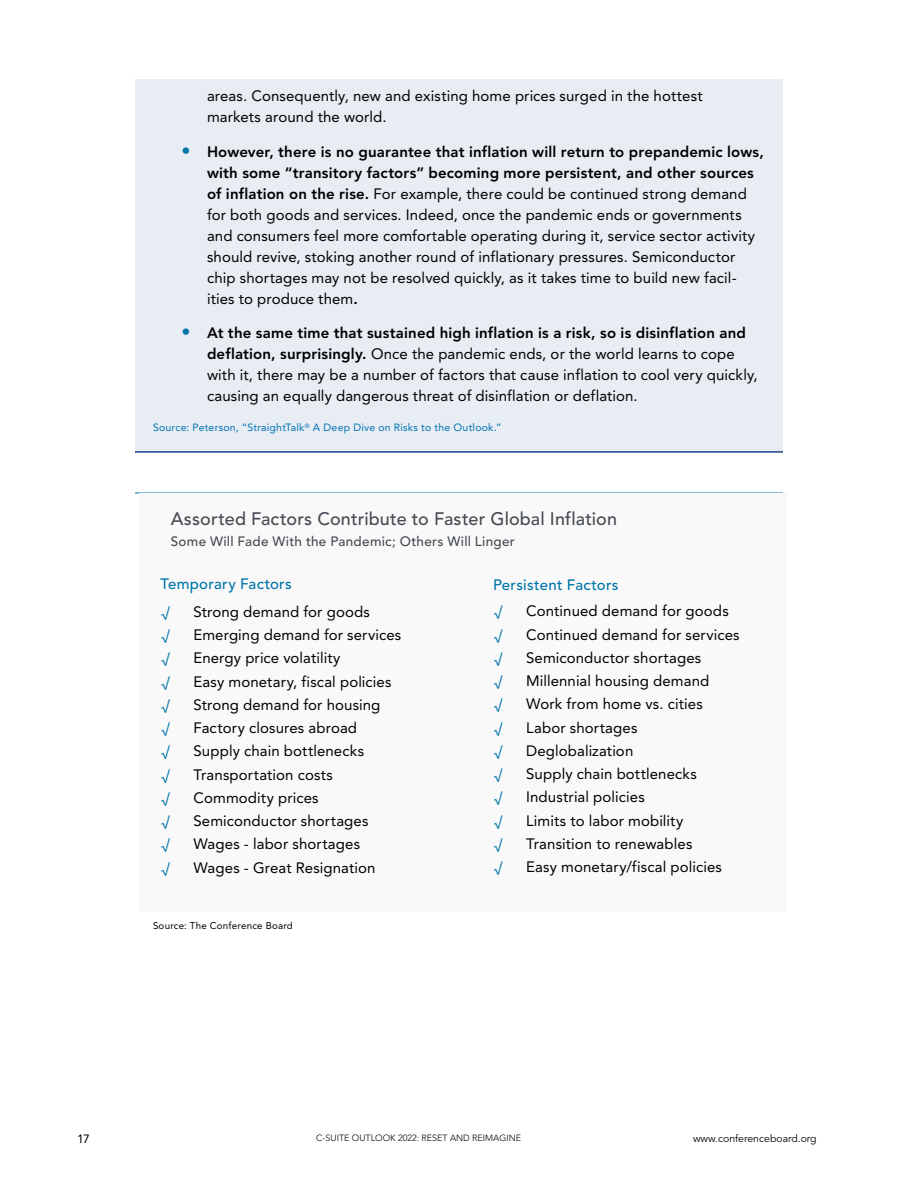
<style>
.page{position:relative;width:918px;height:1188px;background:#fff}
.page>*{position:absolute;margin:0;border:0;box-sizing:border-box;transform-origin:0 0}
.t1{font:500 18px "Avenir LT Pro";letter-spacing:.01em;color:#454b53}
.t2{font:15px/21px "Avenir LT Pro";letter-spacing:.005em;color:#000}
.t3{font:500 15px "Avenir LT Pro";letter-spacing:.015em;color:#0075a9}
.t4{font:15px "Corporate S";color:#0075a9}
.t5{font:500 13.5px "Avenir LT Pro";letter-spacing:.02em;color:#454b53}
.t6{font:12px "Avenir LT Pro";color:#000}
.t7{font:10.5px "Avenir LT Pro";letter-spacing:.02em;color:#0073b5}
.t8{font:10.5px "Avenir LT Pro";color:#000}
.t9{font:9.75px "Avenir LT Pro";letter-spacing:.025em;color:#000}
.t10{font:300 9px "Avenir LT Pro";color:#000}
.s1{font-size:18px;color:#0075a9}
.s2{font-weight:800}
</style>
<div class="page">
<div style="left:135px;top:80px;width:648px;height:58px;background:#e8ecf3"></div>
<div style="left:135px;top:135px;width:648px;height:185px;background:#e8ecf3"></div>
<div style="left:135px;top:316px;width:648px;height:101px;background:#e8ecf3"></div>
<div style="left:135px;top:405px;width:648px;height:47px;background:#e8ecf3"></div>
<hr style="left:135px;top:451px;width:648px;height:2px;background:#1a428a">
<hr style="left:135px;top:493px;width:648px;height:1px;background:#0075a9">
<div style="left:140px;top:493px;width:647px;height:419px;background:#faf9f9"></div>
<p class="t2" style="left:207px;top:86px;width:497px">areas. Consequently, new and existing home prices surged in the hottest markets around the world.</p>
<p class="t2" style="left:207px;top:141px;width:558px;text-indent:-26px"><span class="s1">•</span> <span class="s2">However, there is no guarantee that inflation will return to prepandemic lows, with some “transitory factors” becoming more persistent, and other sources of inflation on the rise.</span> For example, there could be continued strong demand for both goods and services. Indeed, once the pandemic ends or governments and consumers feel more comfortable operating during it, service sector activity should revive, stoking another round of inflationary pressures. Semiconductor chip shortages may not be resolved quickly, as it takes time to build new facil&shy;ities to produce them<span class="s2">.</span></p>
<p class="t2" style="left:207px;top:323px;width:552px;text-indent:-26px"><span class="s1">•</span> <span class="s2">At the same time that sustained high inflation is a risk, so is disinflation and deflation, surprisingly.</span> Once the pandemic ends, or the world learns to cope with it, there may be a number of factors that cause inflation to cool very quickly, causing an equally dangerous threat of disinflation or deflation.</p>
<p class="t7" style="left:153px;top:421px;width:350px">Source: Peterson, “StraightTalk<sup>®</sup> A Deep Dive on Risks to the Outlook.”</p>
<p class="t1" style="left:171px;top:508px;width:448px">Assorted Factors Contribute to Faster Global Inflation</p>
<p class="t5" style="left:171px;top:533px;width:346px">Some Will Fade With the Pandemic; Others Will Linger</p>
<p class="t3" style="left:160px;top:575px;width:133px">Temporary Factors</p>
<p class="t4" style="left:160px;top:603px;width:12px">√</p>
<p class="t2" style="left:194px;top:601px;width:178px">Strong demand for goods</p>
<p class="t4" style="left:160px;top:626px;width:12px">√</p>
<p class="t2" style="left:194px;top:624px;width:209px">Emerging demand for services</p>
<p class="t4" style="left:160px;top:649px;width:12px">√</p>
<p class="t2" style="left:194px;top:648px;width:148px">Energy price volatility</p>
<p class="t4" style="left:160px;top:673px;width:12px">√</p>
<p class="t2" style="left:194px;top:671px;width:200px">Easy monetary, fiscal policies</p>
<p class="t4" style="left:160px;top:696px;width:12px">√</p>
<p class="t2" style="left:194px;top:694px;width:188px">Strong demand for housing</p>
<p class="t4" style="left:160px;top:719px;width:12px">√</p>
<p class="t2" style="left:194px;top:717px;width:165px">Factory closures abroad</p>
<p class="t4" style="left:160px;top:742px;width:12px">√</p>
<p class="t2" style="left:194px;top:741px;width:172px">Supply chain bottlenecks</p>
<p class="t4" style="left:160px;top:766px;width:12px">√</p>
<p class="t2" style="left:194px;top:764px;width:141px">Transportation costs</p>
<p class="t4" style="left:160px;top:789px;width:12px">√</p>
<p class="t2" style="left:194px;top:787px;width:127px">Commodity prices</p>
<p class="t4" style="left:160px;top:812px;width:12px">√</p>
<p class="t2" style="left:194px;top:810px;width:177px">Semiconductor shortages</p>
<p class="t4" style="left:160px;top:835px;width:12px">√</p>
<p class="t2" style="left:194px;top:834px;width:168px">Wages - labor shortages</p>
<p class="t4" style="left:160px;top:859px;width:12px">√</p>
<p class="t2" style="left:194px;top:857px;width:183px">Wages - Great Resignation</p>
<p class="t9" style="left:153px;top:920px;width:141px">Source: The Conference Board</p>
<p class="t3" style="left:493px;top:576px;width:127px">Persistent Factors</p>
<p class="t4" style="left:493px;top:602px;width:12px">√</p>
<p class="t2" style="left:526px;top:601px;width:204px">Continued demand for goods</p>
<p class="t4" style="left:493px;top:626px;width:12px">√</p>
<p class="t2" style="left:526px;top:624px;width:215px">Continued demand for services</p>
<p class="t4" style="left:493px;top:649px;width:12px">√</p>
<p class="t2" style="left:526px;top:647px;width:177px">Semiconductor shortages</p>
<p class="t4" style="left:493px;top:672px;width:12px">√</p>
<p class="t2" style="left:526px;top:670px;width:185px">Millennial housing demand</p>
<p class="t4" style="left:493px;top:695px;width:12px">√</p>
<p class="t2" style="left:526px;top:694px;width:178px">Work from home vs. cities</p>
<p class="t4" style="left:493px;top:719px;width:12px">√</p>
<p class="t2" style="left:526px;top:717px;width:113px">Labor shortages</p>
<p class="t4" style="left:493px;top:742px;width:12px">√</p>
<p class="t2" style="left:526px;top:740px;width:109px">Deglobalization</p>
<p class="t4" style="left:493px;top:765px;width:12px">√</p>
<p class="t2" style="left:526px;top:763px;width:172px">Supply chain bottlenecks</p>
<p class="t4" style="left:493px;top:788px;width:12px">√</p>
<p class="t2" style="left:526px;top:787px;width:120px">Industrial policies</p>
<p class="t4" style="left:493px;top:812px;width:12px">√</p>
<p class="t2" style="left:526px;top:810px;width:159px">Limits to labor mobility</p>
<p class="t4" style="left:493px;top:835px;width:12px">√</p>
<p class="t2" style="left:526px;top:833px;width:168px">Transition to renewables</p>
<p class="t4" style="left:493px;top:858px;width:12px">√</p>
<p class="t2" style="left:526px;top:856px;width:197px">Easy monetary/fiscal policies</p>
<p class="t6" style="left:77px;top:1132px;width:14px">17</p>
<p class="t10" style="left:316px;top:1132px;width:206px">C-SUITE OUTLOOK 2022: RESET AND REIMAGINE</p>
<p class="t8" style="left:693px;top:1132px;width:125px">www.conferenceboard.org</p>
</div>
